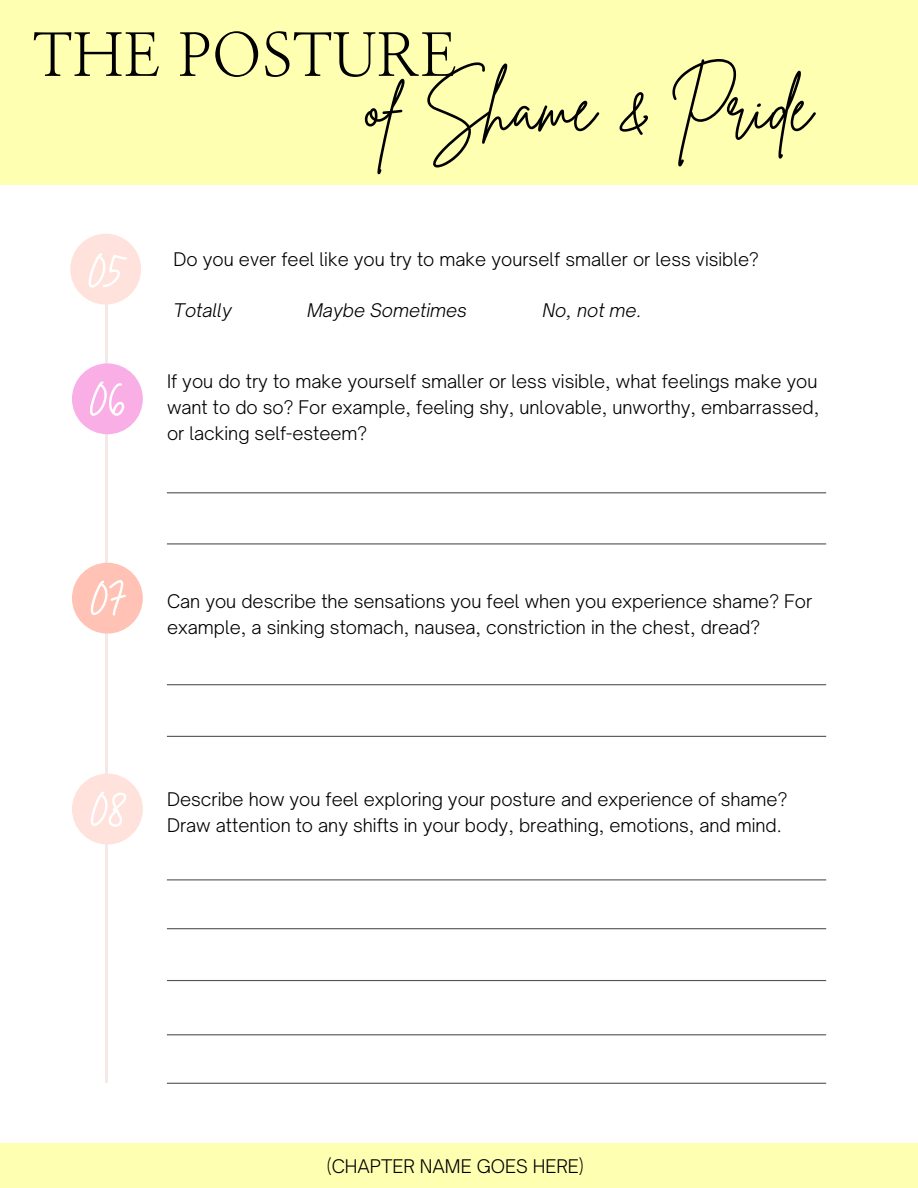
<style>
.page{position:relative;width:918px;height:1188px;background:#fff}
.page>*{position:absolute;margin:0;border:0;box-sizing:border-box;transform-origin:0 0}
.t1{font:67.5px "Brittany Signature";color:#000}
.t2{font:60px "Nanum Myeongjo";color:#000}
.t3{font:58.2px "Brittany Signature";color:#fff}
.t4{font:300 18px/26.1px "Open Sauce One";color:#000}
.t5{font:italic 300 18px "Open Sauce One";color:#000}
</style>
<div class="page">
<div style="left:0;top:1143px;width:918px;height:45px;background:#ffffb1"></div>
<div style="left:0;top:0;width:918px;height:184px;background:#ffffb1"></div>
<hr style="left:106px;top:300px;width:2px;height:783px;background:#f1e2df">
<div style="left:72px;top:363px;width:71px;height:71px;background:#faaee6;border-radius:50%"></div>
<div style="left:72px;top:563px;width:71px;height:71px;background:#ffc2b4;border-radius:50%"></div>
<div style="left:72px;top:774px;width:71px;height:70px;background:#ffe2dc;border-radius:50%"></div>
<hr style="left:167px;top:492px;width:659px;height:1px;background:#545454">
<hr style="left:167px;top:684px;width:659px;height:1px;background:#545454">
<hr style="left:167px;top:879px;width:659px;height:1px;background:#545454">
<hr style="left:167px;top:928px;width:659px;height:1px;background:#545454">
<hr style="left:167px;top:980px;width:659px;height:1px;background:#545454">
<hr style="left:167px;top:543px;width:659px;height:1px;background:#545454">
<hr style="left:167px;top:736px;width:659px;height:1px;background:#545454">
<hr style="left:167px;top:1034px;width:659px;height:1px;background:#545454">
<div style="left:70px;top:234px;width:71px;height:71px;background:#ffe2dc;border-radius:50%"></div>
<hr style="left:167px;top:1083px;width:659px;height:1px;background:#545454">
<p class="t2" style="left:33px;top:21px;width:426px">THE POSTURE</p>
<p class="t1" style="left:365px;top:63px;width:448px">of Shame &amp; Pride</p>
<p class="t3" style="left:88px;top:231px;width:37px">05</p>
<p class="t4" style="left:174px;top:246px;width:587px">Do you ever feel like you try to make yourself smaller or less visible?</p>
<p class="t5" style="left:174px;top:299px;width:60px">Totally</p>
<p class="t5" style="left:307px;top:299px;width:161px">Maybe Sometimes</p>
<p class="t5" style="left:543px;top:299px;width:101px">No, not me.</p>
<p class="t3" style="left:89px;top:359px;width:38px">06</p>
<p class="t4" style="left:167px;top:368px;width:654px;text-align:justify">If you do try to make yourself smaller or less visible, what feelings make you want to do so? For example, feeling shy, unlovable, unworthy, embarrassed, or lacking self-esteem?</p>
<p class="t3" style="left:90px;top:558px;width:36px">07</p>
<p class="t4" style="left:167px;top:589px;width:647px">Can you describe the sensations you feel when you experience shame? For example, a sinking stomach, nausea, constriction in the chest, dread?</p>
<p class="t3" style="left:90px;top:769px;width:36px">08</p>
<p class="t4" style="left:167px;top:786px;width:622px">Describe how you feel exploring your posture and experience of shame?<br>Draw attention to any shifts in your body, breathing, emotions, and mind.</p>
<p class="t4" style="left:327px;top:1153px;width:259px">(CHAPTER NAME GOES HERE)</p>
</div>
